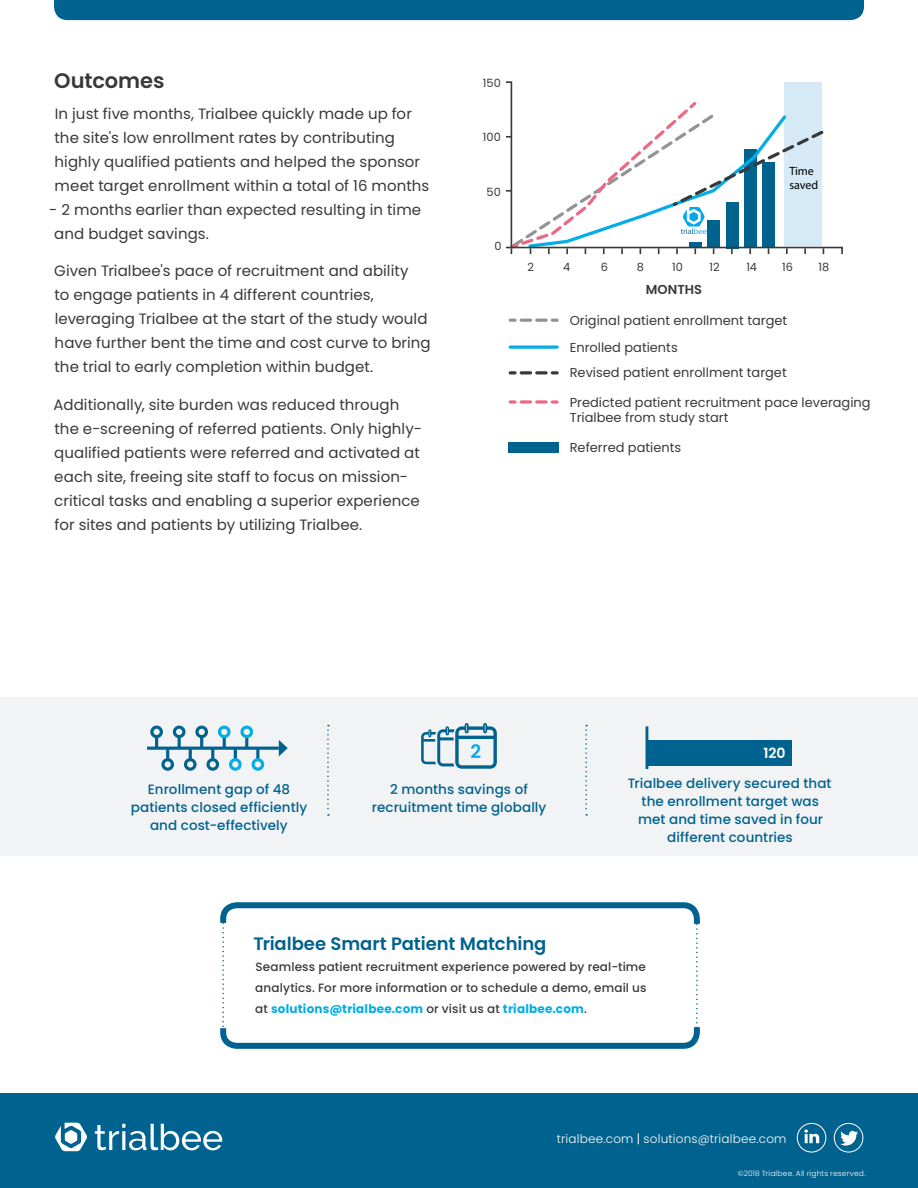
<style>
.page{position:relative;width:918px;height:1188px;background:#fff}
.page>*{position:absolute;margin:0;border:0;box-sizing:border-box;transform-origin:0 0}
.t1{font:600 21px "Poppins";letter-spacing:-.005em;color:#383938}
.outcome_stat{font:600 18.6px "Poppins";color:#03ade5}
.t2{font:600 18px "Poppins";letter-spacing:-.005em;color:#00628e}
.Body_Paragraph{font:15px/24px "Poppins";letter-spacing:.005em;color:#383938}
.t3{font:600 14.1px "Poppins";color:#fff}
.outcome_stat-2{font:500 13.5px/18px "Poppins";letter-spacing:.005em;color:#00628e;text-align:center}
.t4{font:12.9px/15.6px "Poppins";color:#383938}
.t5{font:600 12.9px "Poppins";color:#383938}
.CTA{font:500 12px/21px "Poppins";letter-spacing:.01em;color:#383938;text-align:justify}
.t6{font:300 12px "Poppins";letter-spacing:.015em;color:#fff}
.t7{font:12px/14.4px "Myriad Pro";color:#000}
.t8{font:11.4px "Poppins";color:#383938}
.t9{font:300 7.5px "Poppins";letter-spacing:.025em;color:#fff}
.s1{font-weight:700;color:#03ade5}
.s2{font-weight:400}
</style>
<div class="page">
<div style="left:0;top:1094px;width:918px;height:94px;background:#00628e"></div>
<svg style="left:840px;top:1131px;width:18px;height:15px"></svg>
<svg style="left:804px;top:1130px;width:15px;height:13px"></svg>
<div style="left:797px;top:1123px;width:29px;height:29px;border:1px solid #fff;border-radius:50%"></div>
<div style="left:834px;top:1123px;width:29px;height:29px;border:1px solid #fff;border-radius:50%"></div>
<div style="left:0;top:697px;width:918px;height:159px;background:#f2f3f4"></div>
<svg style="left:220px;top:902px;width:480px;height:147px"></svg>
<svg style="left:510px;top:400px;width:5px;height:4px"></svg>
<svg style="left:521px;top:400px;width:36px;height:4px"></svg>
<svg style="left:510px;top:371px;width:5px;height:3px"></svg>
<svg style="left:521px;top:371px;width:36px;height:3px"></svg>
<svg style="left:510px;top:319px;width:5px;height:3px"></svg>
<svg style="left:521px;top:319px;width:36px;height:3px"></svg>
<svg style="left:510px;top:345px;width:47px;height:4px"></svg>
<div style="left:509px;top:442px;width:50px;height:10px;background:#00638e"></div>
<svg style="left:506px;top:82px;width:320px;height:172px"></svg>
<svg style="left:327px;top:725px;width:2px;height:91px"></svg>
<svg style="left:585px;top:725px;width:2px;height:91px"></svg>
<svg style="left:421px;top:723px;width:76px;height:46px"></svg>
<hr style="left:147px;top:747px;width:132px;height:3px;background:#00628e">
<svg style="left:155px;top:738px;width:3px;height:9px"></svg>
<div style="left:150px;top:726px;width:13px;height:12px;border:3px solid #00628e;border-radius:50%"></div>
<svg style="left:178px;top:738px;width:3px;height:9px"></svg>
<div style="left:173px;top:726px;width:12px;height:12px;border:3px solid #00628e;border-radius:50%"></div>
<svg style="left:200px;top:738px;width:3px;height:9px"></svg>
<div style="left:195px;top:726px;width:13px;height:12px;border:3px solid #00628e;border-radius:50%"></div>
<svg style="left:223px;top:738px;width:3px;height:9px"></svg>
<div style="left:218px;top:726px;width:13px;height:12px;border:3px solid #03ade5;border-radius:50%"></div>
<svg style="left:245px;top:738px;width:3px;height:9px"></svg>
<div style="left:240px;top:726px;width:13px;height:12px;border:3px solid #03ade5;border-radius:50%"></div>
<svg style="left:279px;top:740px;width:9px;height:16px"></svg>
<svg style="left:256px;top:749px;width:3px;height:9px"></svg>
<div style="left:252px;top:758px;width:12px;height:13px;border:3px solid #03ade5;border-radius:50%"></div>
<svg style="left:234px;top:750px;width:3px;height:8px"></svg>
<div style="left:229px;top:758px;width:13px;height:13px;border:3px solid #03ade5;border-radius:50%"></div>
<svg style="left:211px;top:749px;width:3px;height:9px"></svg>
<div style="left:206px;top:758px;width:13px;height:13px;border:3px solid #00628e;border-radius:50%"></div>
<svg style="left:189px;top:750px;width:3px;height:8px"></svg>
<div style="left:184px;top:758px;width:13px;height:13px;border:3px solid #00628e;border-radius:50%"></div>
<svg style="left:166px;top:750px;width:3px;height:8px"></svg>
<div style="left:161px;top:758px;width:13px;height:13px;border:3px solid #00628e;border-radius:50%"></div>
<div style="left:54px;top:0;width:810px;height:20px;background:#00628e"></div>
<div style="left:647px;top:740px;width:145px;height:25px;background:#00628e"></div>
<hr style="left:646px;top:726px;width:2px;height:43px;background:#00628e">
<svg style="left:55px;top:1123px;width:32px;height:28px"></svg>
<svg style="left:95px;top:1124px;width:127px;height:26px"></svg>
<p class="t1" style="left:54px;top:69px;width:112px">Outcomes</p>
<p class="Body_Paragraph" style="left:55px;top:102px;width:376px">In just five months, Trialbee quickly made up for the site's low enrollment rates by contributing highly qualified patients and helped the sponsor meet target enrollment within a total of 16 months</p>
<p class="Body_Paragraph" style="left:54px;top:198px;width:368px;text-indent:-5px">- 2 months earlier than expected resulting in time and budget savings.</p>
<p class="Body_Paragraph" style="left:54px;top:259px;width:378px">Given Trialbee's pace of recruitment and ability<br>to engage patients in 4 different countries, leveraging Trialbee at the start of the study would have further bent the time and cost curve to bring the trial to early completion within budget.</p>
<p class="Body_Paragraph" style="left:54px;top:393px;width:370px">Additionally, site burden was reduced through the e-screening of referred patients. Only highly&shy;qualified patients were referred and activated at each site, freeing site staff to focus on mission&shy;critical tasks and enabling a superior experience for sites and patients by utilizing Trialbee.</p>
<p class="t8" style="left:483px;top:76px;width:19px">150</p>
<p class="t8" style="left:483px;top:130px;width:19px">100</p>
<p class="t8" style="left:487px;top:185px;width:16px">50</p>
<p class="t8" style="left:494px;top:240px;width:9px">0</p>
<p class="t7" style="left:789px;top:163px;width:30px">Time saved</p>
<p class="t8" style="left:527px;top:261px;width:8px">2</p>
<p class="t8" style="left:563px;top:261px;width:9px">4</p>
<p class="t8" style="left:601px;top:261px;width:9px">6</p>
<p class="t8" style="left:637px;top:261px;width:9px">8</p>
<p class="t8" style="left:672px;top:261px;width:12px">10</p>
<p class="t8" style="left:709px;top:261px;width:12px">12</p>
<p class="t8" style="left:746px;top:261px;width:12px">14</p>
<p class="t8" style="left:782px;top:261px;width:12px">16</p>
<p class="t8" style="left:818px;top:261px;width:12px">18</p>
<p class="t5" style="left:646px;top:282px;width:58px">MONTHS</p>
<p class="t4" style="left:570px;top:312px;width:219px">Original patient enrollment target</p>
<p class="t4" style="left:570px;top:339px;width:110px">Enrolled patients</p>
<p class="t4" style="left:570px;top:365px;width:218px">Revised patient enrollment target</p>
<p class="t4" style="left:570px;top:394px;width:302px">Predicted patient recruitment pace leveraging<br>Trialbee from study start</p>
<p class="t4" style="left:570px;top:440px;width:113px">Referred patients</p>
<p class="outcome_stat-2" style="left:131px;top:781px;width:178px">Enrollment gap of 48 patients closed efficiently and cost-effectively</p>
<p class="outcome_stat" style="left:470px;top:741px;width:12px">2</p>
<p class="outcome_stat-2" style="left:372px;top:781px;width:176px">2 months savings of recruitment time globally</p>
<p class="outcome_stat-2" style="left:628px;top:774px;width:205px">Trialbee delivery secured that the enrollment target was met and time saved in four different countries</p>
<p class="t3" style="left:763px;top:745px;width:23px">120</p>
<p class="t2" style="left:254px;top:934px;width:294px">Trialbee Smart Patient Matching</p>
<p class="CTA" style="left:255px;top:957px;width:393px">Seamless patient recruitment experience powered by real-time analytics. For more information or to schedule a demo, email us at <span class="s1">solutions@trialbee.com</span> or visit us at <span class="s1">trialbee.com</span>.</p>
<p class="t6" style="left:557px;top:1132px;width:231px">trialbee.com <span class="s2">|</span> solutions@trialbee.com</p>
<p class="t9" style="left:738px;top:1169px;width:130px">©2018 Trialbee. All rights reserved.</p>
</div>
